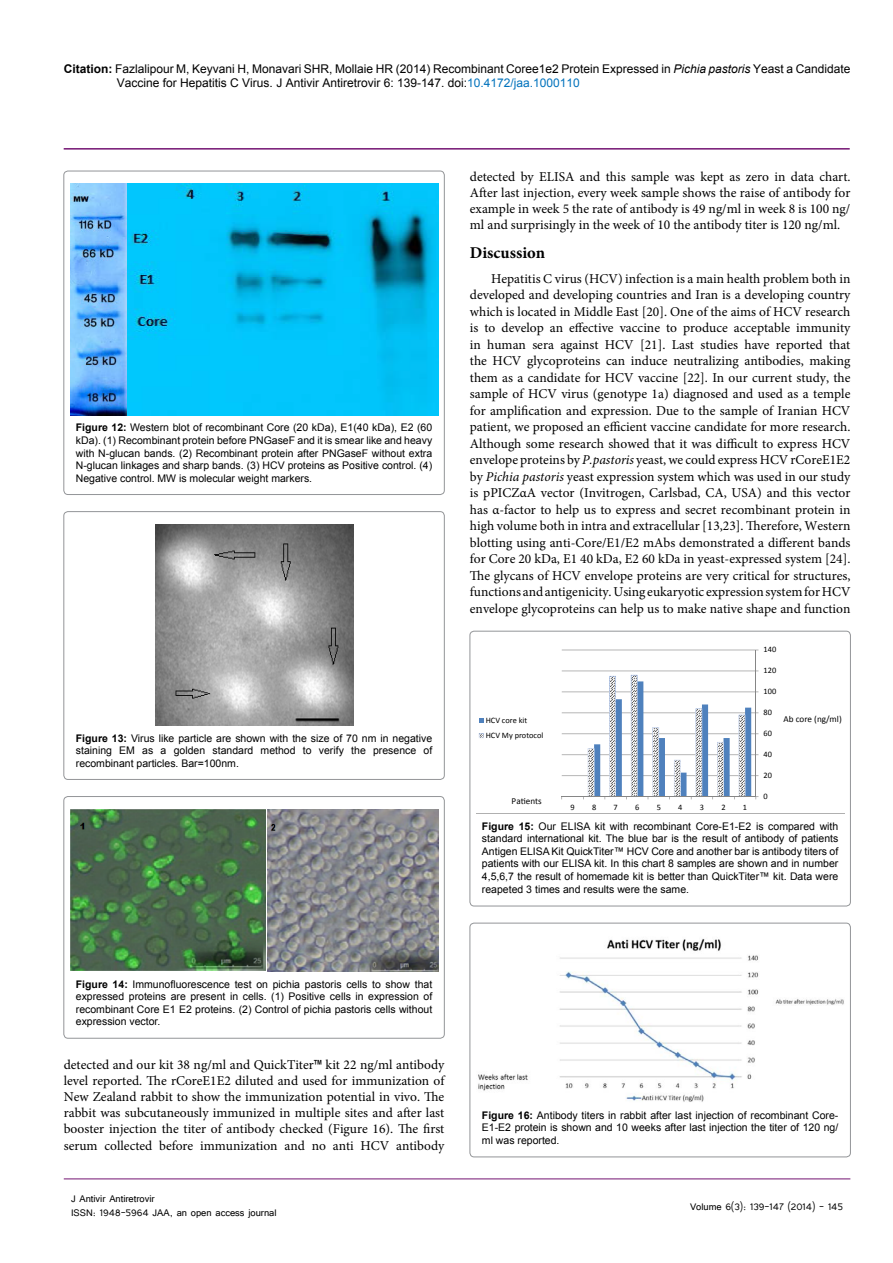
<style>
.page{position:relative;width:893px;height:1263px;background:#fff}
.page>*{position:absolute;margin:0;border:0;box-sizing:border-box;transform-origin:0 0}
.t1{font:700 16.5px "Minion Pro";color:#000}
.t2{font:13.5px/16.5px "Minion Pro";color:#000;text-align:justify}
.t3{font:12px/14.4px "Arial";color:#000}
.t4{font:12px/14.4px "Tunga";color:#000}
.t5{font:10.5px/12.6px "Arial";color:#000;text-align:justify}
.t6{font:9.15px "Calibri";color:#000}
.t7{font:8.4px/15px "Calibri";color:#000}
.s1{font-weight:700}
.s2{font-style:italic}
.s3{color:#0072bc}
.s4{font-family:"Raavi"}
</style>
<div class="page">
<hr style="left:64px;top:148px;width:786px;height:2px;background:#741472">
<hr style="left:64px;top:1179px;width:786px;height:1px;background:#741472">
<div style="left:64px;top:171px;width:380px;height:324px;border:1px solid #939598;border-radius:4px"></div>
<img style="left:71px;top:184px;width:367px;height:231px">
<div style="left:64px;top:512px;width:380px;height:267px;border:1px solid #939598;border-radius:4px"></div>
<img style="left:155px;top:524px;width:198px;height:202px">
<div style="left:64px;top:796px;width:380px;height:242px;border:1px solid #939598;border-radius:4px"></div>
<img style="left:70px;top:809px;width:195px;height:162px">
<img style="left:267px;top:809px;width:171px;height:162px">
<div style="left:470px;top:631px;width:380px;height:275px;border:1px solid #939598;border-radius:4px"></div>
<svg style="left:478px;top:649px;width:281px;height:151px"></svg>
<div style="left:470px;top:923px;width:380px;height:234px;border:1px solid #939598;border-radius:4px"></div>
<img style="left:478px;top:938px;width:366px;height:164px">
<p class="t3" style="left:117px;top:61px;width:735px;text-indent:-53px"><span class="s1">Citation:</span> Fazlalipour M, Keyvani H, Monavari SHR, Mollaie HR (2014) Recombinant Coree1e2 Protein Expressed in <span class="s2">Pichia pastoris</span> Yeast a Candidate<br>Vaccine for Hepatitis C Virus. J Antivir Antiretrovir 6: 139-147. doi:<span class="s3">10.4172/jaa.1000110</span></p>
<p class="t5" style="left:76px;top:421px;width:358px"><span class="s1">Figure 12:</span> Western blot of recombinant Core (20 kDa), E1(40 kDa), E2 (60 kDa). (1) Recombinant protein before PNGaseF and it is smear like and heavy with N-glucan bands. (2) Recombinant protein after PNGaseF without extra N-glucan linkages and sharp bands. (3) HCV proteins as Positive control. (4)<br>Negative control. MW is molecular weight markers.</p>
<p class="t5" style="left:76px;top:732px;width:358px"><span class="s1">Figure 13:</span> Virus like particle are shown with the size of 70 nm in negative staining EM as a golden standard method to verify the presence of recombinant particles. Bar=100nm.</p>
<p class="t2" style="left:470px;top:168px;width:382px">detected by ELISA and this sample was kept as zero in data chart.<br>After last injection, every week sample shows the raise of antibody for example in week 5 the rate of antibody is 49 ng/ml in week 8 is 100 ng/ ml and surprisingly in the week of 10 the antibody titer is 120 ng/ml.</p>
<p class="t1" style="left:470px;top:241px;width:77px">Discussion</p>
<p class="t2" style="left:470px;top:270px;width:382px;text-indent:21px">Hepatitis C virus (HCV) infection is a main health problem both in developed and developing countries and Iran is a developing country which is located in Middle East [20]. One of the aims of HCV research is to develop an effective vaccine to produce acceptable immunity in human sera against HCV [21]. Last studies have reported that the HCV glycoproteins can induce neutralizing antibodies, making them as a candidate for HCV vaccine [22]. In our current study, the sample of HCV virus (genotype 1a) diagnosed and used as a temple for amplification and expression. Due to the sample of Iranian HCV patient, we proposed an efficient vaccine candidate for more research.<br>Although some research showed that it was difficult to express HCV envelope proteins by <span class="s2">P.pastoris</span> yeast, we could express HCV rCoreE1E2 by <span class="s2">Pichia pastoris</span> yeast expression system which was used in our study is pPICZαA vector (Invitrogen, Carlsbad, CA, USA) and this vector has α-factor to help us to express and secret recombinant protein in high volume both in intra and extracellular [13,23]. Therefore, Western blotting using anti-Core/E1/E2 mAbs demonstrated a different bands for Core 20 kDa, E1 40 kDa, E2 60 kDa in yeast-expressed system [24].<br>The glycans of HCV envelope proteins are very critical for structures, functions and antigenicity. Using eukaryotic expression system for HCV envelope glycoproteins can help us to make native shape and function</p>
<p class="t7" style="left:764px;top:642px;width:14px">140</p>
<p class="t7" style="left:764px;top:663px;width:14px">120</p>
<p class="t7" style="left:486px;top:713px;width:59px">HCV core kit<br>HCV My protocol</p>
<p class="t6" style="left:512px;top:795px;width:32px">Patients</p>
<p class="t7" style="left:570px;top:800px;width:6px">9</p>
<p class="t7" style="left:592px;top:800px;width:6px">8</p>
<p class="t7" style="left:614px;top:800px;width:6px">7</p>
<p class="t7" style="left:635px;top:800px;width:6px">6</p>
<p class="t7" style="left:657px;top:800px;width:6px">5</p>
<p class="t7" style="left:678px;top:800px;width:6px">4</p>
<p class="t7" style="left:700px;top:800px;width:6px">3</p>
<p class="t7" style="left:721px;top:800px;width:6px">2</p>
<p class="t7" style="left:743px;top:800px;width:6px">1</p>
<p class="t7" style="left:764px;top:684px;width:14px">100</p>
<p class="t7" style="left:764px;top:705px;width:10px">80</p>
<p class="t7" style="left:764px;top:726px;width:10px">60</p>
<p class="t7" style="left:764px;top:747px;width:10px">40</p>
<p class="t7" style="left:764px;top:768px;width:10px">20</p>
<p class="t7" style="left:764px;top:789px;width:6px">0</p>
<p class="t6" style="left:783px;top:713px;width:60px">Ab core (ng/ml)</p>
<p class="t5" style="left:482px;top:820px;width:358px"><span class="s1">Figure 15:</span> Our ELISA kit with recombinant Core-E1-E2 is compared with standard international kit. The blue bar is the result of antibody of patients Antigen ELISA Kit QuickTiter™ HCV Core and another bar is antibody titers of patients with our ELISA kit. In this chart 8 samples are shown and in number 4,5,6,7 the result of homemade kit is better than QuickTiter™ kit. Data were reapeted 3 times and results were the same.</p>
<p class="t5" style="left:76px;top:978px;width:358px"><span class="s1">Figure 14:</span> Immunofluorescence test on pichia pastoris cells to show that expressed proteins are present in cells. (1) Positive cells in expression of recombinant Core E1 E2 proteins. (2) Control of pichia pastoris cells without expression vector.</p>
<p class="t2" style="left:64px;top:1056px;width:382px">detected and our kit 38 ng/ml and QuickTiter<span class="s4">™</span> kit 22 ng/ml antibody level reported. The rCoreE1E2 diluted and used for immunization of New Zealand rabbit to show the immunization potential in vivo. The rabbit was subcutaneously immunized in multiple sites and after last booster injection the titer of antibody checked (Figure 16). The first serum collected before immunization and no anti HCV antibody</p>
<p class="t4" style="left:71px;top:1190px;width:207px">J Antivir Antiretrovir<br>ISSN: 1948-5964 JAA, an open access journal</p>
<p class="t5" style="left:482px;top:1109px;width:358px"><span class="s1">Figure 16:</span> Antibody titers in rabbit after last injection of recombinant Core-E1-E2 protein is shown and 10 weeks after last injection the titer of 120 ng/ ml was reported.</p>
<p class="t4" style="left:690px;top:1199px;width:154px">Volume 6(3): 139-147 (2014) - 145</p>
</div>
